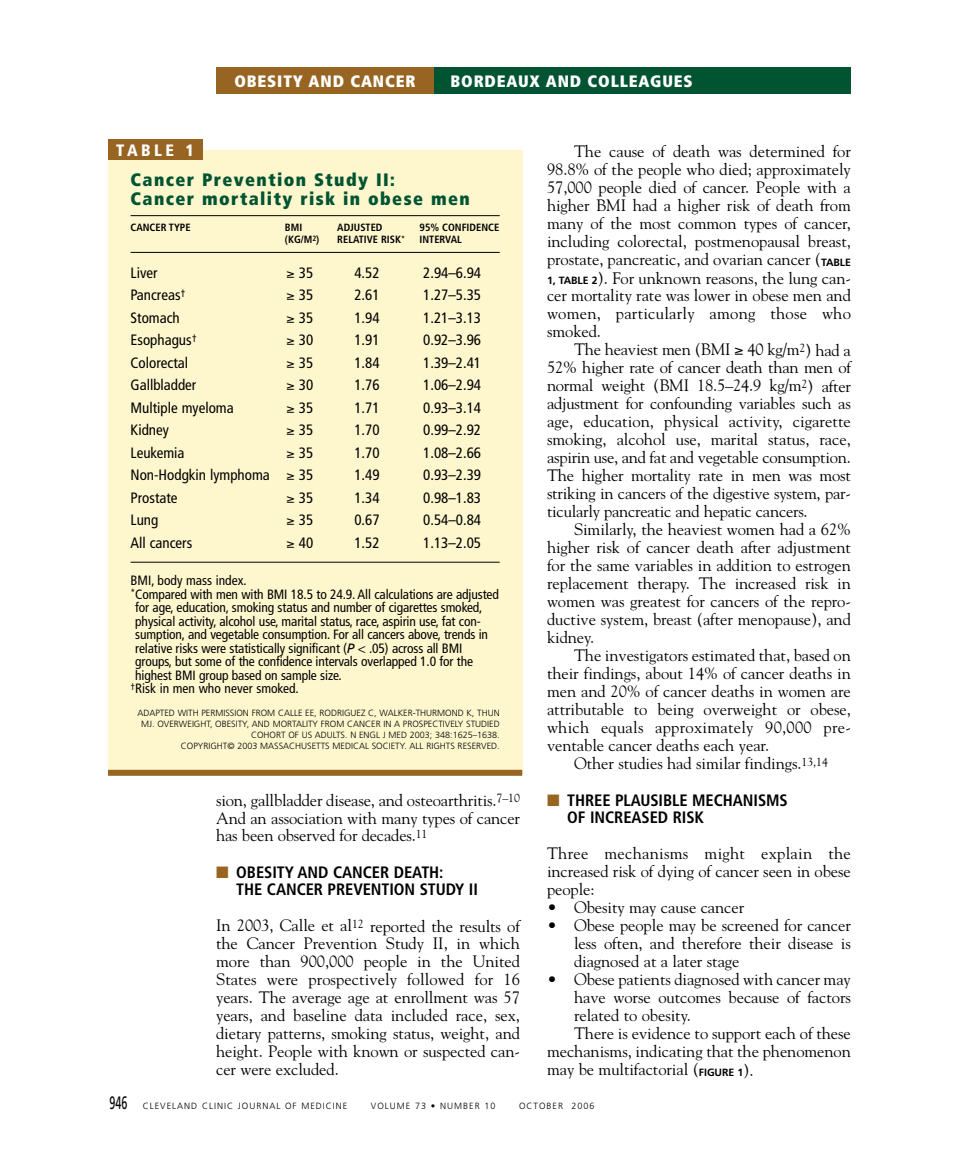
<style>
.page{position:relative;width:959px;height:1161px;background:#fff}
.page>*{position:absolute;margin:0;border:0;box-sizing:border-box;transform-origin:0 0}
.t1{font:900 condensed 18px/19.5px "Frutiger";letter-spacing:.08em;color:#015432}
.t2{font:16.5px/18px "Goudy";letter-spacing:-.005em;color:#000;text-align:justify}
.t3{font:700 condensed 16.5px/18px "Frutiger";letter-spacing:-.005em;color:#000}
.t4{font:900 condensed 16.5px "Frutiger";letter-spacing:.05em;color:#fff}
.t5{font:900 condensed 16.5px "Frutiger";letter-spacing:.21em;color:#fff}
.t6{font:condensed 15px "Frutiger";color:#000}
.t7{font:condensed 13.5px "Frutiger";letter-spacing:-.01em;color:#000}
.t8{font:700 condensed 10.5px "Frutiger";color:#000}
.t9{font:300 9px/10.8px "Frutiger";color:#000;text-align:right}
.t10{font:300 9px "Frutiger";letter-spacing:.11em;color:#000}
.s1{font-style:italic;font-stretch:normal}
.s2{color:#976422}
.s3{font-family:"Frutiger";font-weight:700;font-size:10.5px}
.s4{font-weight:400;font-size:18px}
</style>
<div class="page">
<div style="left:432px;top:68px;width:418px;height:26px;background:#015432"></div>
<div style="left:216px;top:68px;width:217px;height:26px;background:#976422"></div>
<div style="left:108px;top:150px;width:414px;height:623px;background:#fef7ce"></div>
<hr style="left:130px;top:215px;width:370px;height:1px;background:#000">
<hr style="left:130px;top:252px;width:370px;height:1px;background:#000">
<hr style="left:130px;top:562px;width:370px;height:1px;background:#000">
<div style="left:108px;top:140px;width:94px;height:20px;background:#976422"></div>
<div style="left:108px;top:770px;width:414px;height:6px;background:#976422"></div>
<p class="t4" style="left:234px;top:75px;width:182px">OBESITY AND CANCER</p>
<p class="t4" style="left:450px;top:75px;width:244px">BORDEAUX AND COLLEAGUES</p>
<p class="t5" style="left:116px;top:144px;width:79px">TABLE 1</p>
<p class="t1" style="left:130px;top:171px;width:341px">Cancer Prevention Study II:<br>Cancer mortality risk in obese men</p>
<p class="t8" style="left:130px;top:223px;width:61px">CANCER TYPE</p>
<p class="t8" style="left:285px;top:223px;width:19px">BMI</p>
<p class="t8" style="left:337px;top:223px;width:47px">ADJUSTED</p>
<p class="t8" style="left:419px;top:223px;width:81px">95% CONFIDENCE</p>
<p class="t8" style="left:285px;top:235px;width:36px">(KG/M<sup>2</sup>)</p>
<p class="t8" style="left:337px;top:235px;width:69px">RELATIVE RISK<sup>*</sup></p>
<p class="t8" style="left:419px;top:235px;width:44px">INTERVAL</p>
<p class="t6" style="left:130px;top:266px;width:28px">Liver</p>
<p class="t6" style="left:286px;top:266px;width:28px">≥ 35</p>
<p class="t6" style="left:354px;top:266px;width:27px">4.52</p>
<p class="t6" style="left:423px;top:266px;width:59px">2.94–6.94</p>
<p class="t6" style="left:130px;top:289px;width:57px">Pancreas<sup>†</sup></p>
<p class="t6" style="left:286px;top:289px;width:28px">≥ 35</p>
<p class="t6" style="left:354px;top:289px;width:27px">2.61</p>
<p class="t6" style="left:423px;top:289px;width:59px">1.27–5.35</p>
<p class="t6" style="left:130px;top:311px;width:51px">Stomach</p>
<p class="t6" style="left:286px;top:311px;width:28px">≥ 35</p>
<p class="t6" style="left:354px;top:311px;width:27px">1.94</p>
<p class="t6" style="left:423px;top:311px;width:59px">1.21–3.13</p>
<p class="t6" style="left:130px;top:334px;width:68px">Esophagus<sup>†</sup></p>
<p class="t6" style="left:286px;top:334px;width:28px">≥ 30</p>
<p class="t6" style="left:354px;top:334px;width:27px">1.91</p>
<p class="t6" style="left:423px;top:334px;width:59px">0.92–3.96</p>
<p class="t6" style="left:130px;top:356px;width:59px">Colorectal</p>
<p class="t6" style="left:286px;top:356px;width:28px">≥ 35</p>
<p class="t6" style="left:354px;top:356px;width:27px">1.84</p>
<p class="t6" style="left:423px;top:356px;width:59px">1.39–2.41</p>
<p class="t6" style="left:130px;top:379px;width:67px">Gallbladder</p>
<p class="t6" style="left:286px;top:379px;width:28px">≥ 30</p>
<p class="t6" style="left:354px;top:379px;width:27px">1.76</p>
<p class="t6" style="left:423px;top:379px;width:59px">1.06–2.94</p>
<p class="t6" style="left:130px;top:401px;width:105px">Multiple myeloma</p>
<p class="t6" style="left:286px;top:401px;width:28px">≥ 35</p>
<p class="t6" style="left:354px;top:401px;width:27px">1.71</p>
<p class="t6" style="left:423px;top:401px;width:59px">0.93–3.14</p>
<p class="t6" style="left:130px;top:424px;width:40px">Kidney</p>
<p class="t6" style="left:286px;top:424px;width:28px">≥ 35</p>
<p class="t6" style="left:354px;top:424px;width:27px">1.70</p>
<p class="t6" style="left:423px;top:424px;width:59px">0.99–2.92</p>
<p class="t6" style="left:130px;top:446px;width:55px">Leukemia</p>
<p class="t6" style="left:286px;top:446px;width:28px">≥ 35</p>
<p class="t6" style="left:354px;top:446px;width:27px">1.70</p>
<p class="t6" style="left:423px;top:446px;width:59px">1.08–2.66</p>
<p class="t6" style="left:130px;top:469px;width:184px">Non-Hodgkin lymphoma ≥ 35</p>
<p class="t6" style="left:354px;top:469px;width:27px">1.49</p>
<p class="t6" style="left:423px;top:469px;width:59px">0.93–2.39</p>
<p class="t6" style="left:130px;top:491px;width:48px">Prostate</p>
<p class="t6" style="left:286px;top:491px;width:28px">≥ 35</p>
<p class="t6" style="left:354px;top:491px;width:27px">1.34</p>
<p class="t6" style="left:423px;top:491px;width:59px">0.98–1.83</p>
<p class="t6" style="left:130px;top:514px;width:29px">Lung</p>
<p class="t6" style="left:286px;top:514px;width:28px">≥ 35</p>
<p class="t6" style="left:354px;top:514px;width:27px">0.67</p>
<p class="t6" style="left:423px;top:514px;width:59px">0.54–0.84</p>
<p class="t6" style="left:130px;top:536px;width:63px">All cancers</p>
<p class="t6" style="left:286px;top:536px;width:28px">≥ 40</p>
<p class="t6" style="left:354px;top:536px;width:27px">1.52</p>
<p class="t6" style="left:423px;top:536px;width:59px">1.13–2.05</p>
<p class="t7" style="left:130px;top:575px;width:118px">BMI, body mass index.</p>
<p class="t7" style="left:130px;top:588px;width:370px"><sup>*</sup>Compared with men with BMI 18.5 to 24.9. All calculations are adjusted</p>
<p class="t7" style="left:135px;top:602px;width:349px">for age, education, smoking status and number of cigarettes smoked,</p>
<p class="t7" style="left:135px;top:615px;width:347px">physical activity, alcohol use, marital status, race, aspirin use, fat con-</p>
<p class="t7" style="left:135px;top:629px;width:354px">sumption, and vegetable consumption. For all cancers above, trends in</p>
<p class="t7" style="left:135px;top:642px;width:329px">relative risks were statistically significant (<span class="s1">P</span> &lt; .05) across all BMI</p>
<p class="t7" style="left:135px;top:656px;width:339px">groups, but some of the confidence intervals overlapped 1.0 for the</p>
<p class="t7" style="left:135px;top:669px;width:208px">highest BMI group based on sample size.</p>
<p class="t7" style="left:130px;top:683px;width:170px"><sup>†</sup>Risk in men who never smoked.</p>
<p class="t9" style="left:137px;top:708px;width:364px">ADAPTED WITH PERMISSION FROM CALLE EE, RODRIGUEZ C, WALKER-THURMOND K, THUN MJ. OVERWEIGHT, OBESITY, AND MORTALITY FROM CANCER IN A PROSPECTIVELY STUDIED COHORT OF US ADULTS. N ENGL J MED 2003; 348:1625–1638.<br>COPYRIGHT© 2003 MASSACHUSETTS MEDICAL SOCIETY. ALL RIGHTS RESERVED.</p>
<p class="t2" style="left:216px;top:792px;width:305px">sion, gallbladder disease, and osteoarthritis.<sup>7–10<br></sup>And an association with many types of cancer has been observed for decades.<sup>11</sup></p>
<p class="t3" style="left:236px;top:864px;width:243px;text-indent:-20px"><span class="s2">■</span> OBESITY AND CANCER DEATH:<br>THE CANCER PREVENTION STUDY II</p>
<p class="t2" style="left:216px;top:918px;width:305px">In 2003, Calle et al<sup>12</sup> reported the results of the Cancer Prevention Study II, in which more than 900,000 people in the United States were prospectively followed for 16 years. The average age at enrollment was 57 years, and baseline data included race, sex, dietary patterns, smoking status, weight, and height. People with known or suspected can&shy;cer were excluded.</p>
<p class="t2" style="left:547px;top:144px;width:305px;text-indent:27px">The cause of death was determined for 98.8% of the people who died; approximately 57,000 people died of cancer. People with a higher BMI had a higher risk of death from many of the most common types of cancer, including colorectal, postmenopausal breast, prostate, pancreatic, and ovarian cancer (<span class="s3">TABLE 1, TABLE 2</span>). For unknown reasons, the lung can&shy;cer mortality rate was lower in obese men and women, particularly among those who smoked.</p>
<p class="t2" style="left:547px;top:342px;width:305px;text-indent:27px">The heaviest men (BMI ≥ 40 kg/m<sup>2</sup>) had a 52% higher rate of cancer death than men of normal weight (BMI 18.5–24.9 kg/m<sup>2</sup>) after adjustment for confounding variables such as age, education, physical activity, cigarette smoking, alcohol use, marital status, race, aspirin use, and fat and vegetable consumption.<br>The higher mortality rate in men was most striking in cancers of the digestive system, par&shy;ticularly pancreatic and hepatic cancers.</p>
<p class="t2" style="left:547px;top:522px;width:305px;text-indent:27px">Similarly, the heaviest women had a 62% higher risk of cancer death after adjustment for the same variables in addition to estrogen replacement therapy. The increased risk in women was greatest for cancers of the repro&shy;ductive system, breast (after menopause), and kidney.</p>
<p class="t2" style="left:547px;top:648px;width:305px;text-indent:27px">The investigators estimated that, based on their findings, about 14% of cancer deaths in men and 20% of cancer deaths in women are attributable to being overweight or obese, which equals approximately 90,000 pre&shy;ventable cancer deaths each year.</p>
<p class="t2" style="left:574px;top:756px;width:255px">Other studies had similar findings.<sup>13,14</sup></p>
<p class="t3" style="left:567px;top:792px;width:222px;text-indent:-20px"><span class="s2">■</span> THREE PLAUSIBLE MECHANISMS<br>OF INCREASED RISK</p>
<p class="t2" style="left:547px;top:846px;width:305px">Three mechanisms might explain the increased risk of dying of cancer seen in obese people:</p>
<p class="t2" style="left:547px;top:900px;width:199px">• Obesity may cause cancer</p>
<p class="t2" style="left:574px;top:918px;width:278px;text-indent:-27px">• Obese people may be screened for cancer less often, and therefore their disease is diagnosed at a later stage</p>
<p class="t2" style="left:547px;top:972px;width:305px">• Obese patients diagnosed with cancer may</p>
<p class="t2" style="left:574px;top:990px;width:278px">have worse outcomes because of factors</p>
<p class="t2" style="left:574px;top:1008px;width:118px">related to obesity.</p>
<p class="t2" style="left:574px;top:1026px;width:278px">There is evidence to support each of these</p>
<p class="t2" style="left:547px;top:1044px;width:305px">mechanisms, indicating that the phenomenon</p>
<p class="t2" style="left:547px;top:1062px;width:208px">may be multifactorial (<span class="s3">FIGURE 1</span>).</p>
<p class="t10" style="left:110px;top:1102px;width:239px"><span class="s4">946</span> CLEVELAND CLINIC JOURNAL OF MEDICINE</p>
<p class="t10" style="left:371px;top:1102px;width:126px">VOLUME 73 • NUMBER 10</p>
<p class="t10" style="left:519px;top:1102px;width:77px">OCTOBER 2006</p>
</div>
